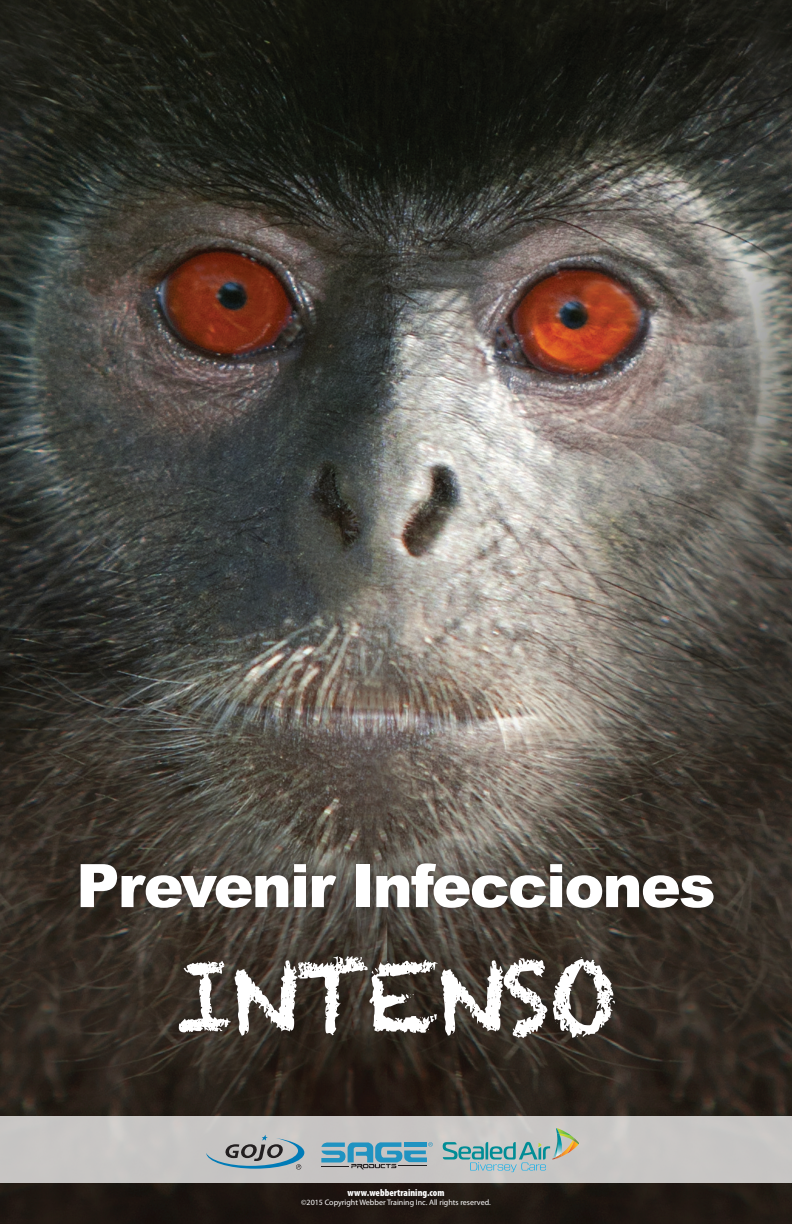
<style>
.page{position:relative;width:792px;height:1224px;background:#fff}
.page>*{position:absolute;margin:0;border:0;box-sizing:border-box;transform-origin:0 0}
.t1{font:97px "Chalkduster";letter-spacing:-.03em;color:#fff}
.t2{font:900 60px "Arial";letter-spacing:-.03em;color:#fff}
.t3{font:900 condensed 10px "Myriad Pro";color:#fff}
.t4{font:8px "Myriad Pro";color:#fff}
</style>
<div class="page">
<img style="left:0;top:0;width:792px;height:1224px">
<div style="left:73px;top:856px;width:648px;height:189px;background:#231f20;opacity:.47"></div>
<div style="left:0;top:1116px;width:792px;height:66px;background:#c7c5c4"></div>
<svg style="left:206px;top:1135px;width:98px;height:35px"></svg>
<svg style="left:443px;top:1128px;width:136px;height:44px"></svg>
<svg style="left:321px;top:1142px;width:112px;height:27px"></svg>
<h2 class="t2" style="left:76px;top:842px;width:641px">Prevenir Infecciones</h2>
<h1 class="t1" style="left:175px;top:940px;width:444px">INTENSO</h1>
<p class="t3" style="left:348px;top:1187px;width:98px">www.webbertraining.com</p>
<p class="t4" style="left:301px;top:1198px;width:191px">©2015 Copyright Webber Training Inc. All rights reserved.</p>
</div>
